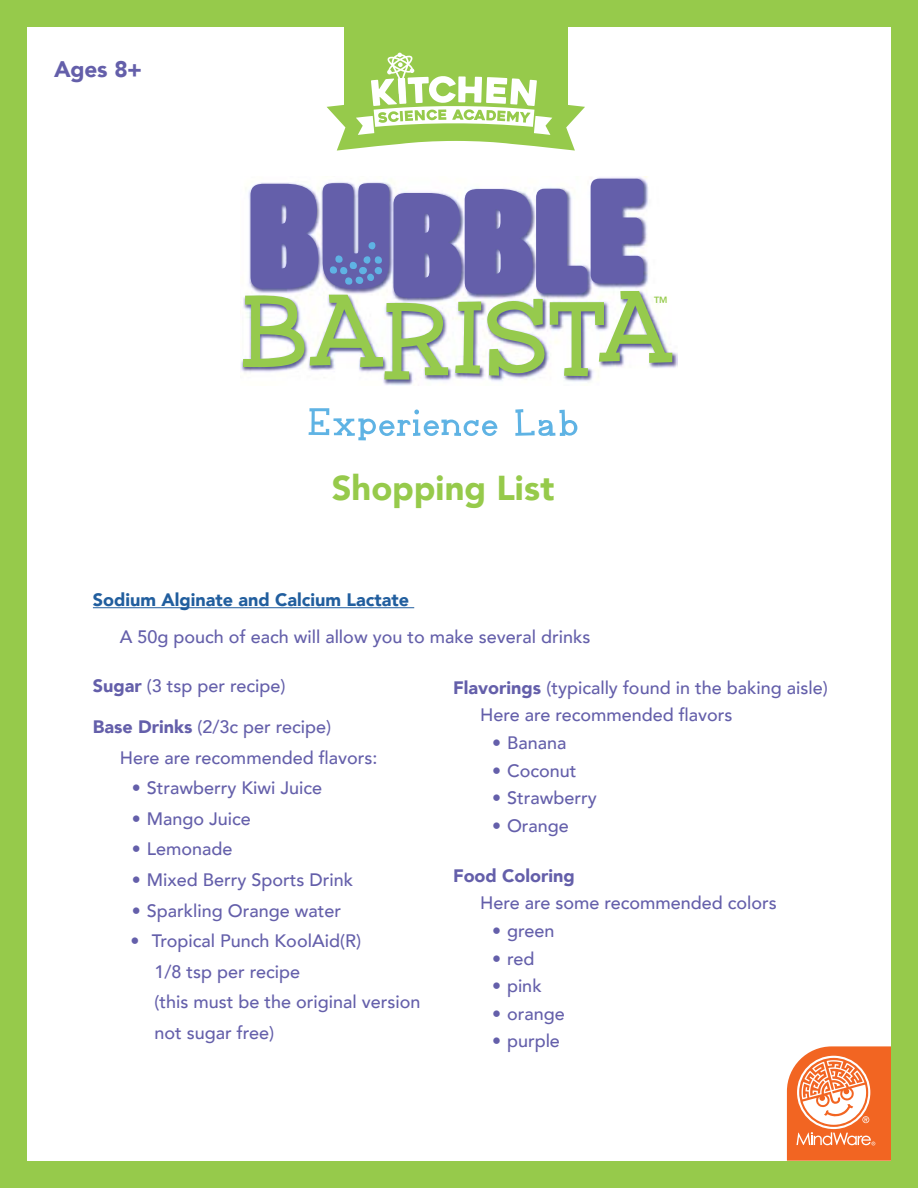
<style>
.page{position:relative;width:918px;height:1188px;background:#fff}
.page>*{position:absolute;margin:0;border:0;box-sizing:border-box;transform-origin:0 0}
.t1{font:900 34.5px "Avenir";color:#96ca4b}
.t2{font:900 22.5px "Avenir";color:#645faa}
.t3{font:500 18px/30.6px "Avenir";color:#645faa}
.t4{font:900 18px "Avenir";color:#215e9e}
.t5{font:900 18px "Avenir";color:#645faa}
.s1{font-weight:900}
</style>
<div class="page">
<div style="left:344px;top:27px;width:223px;height:82px;background:#96ca4b"></div>
<svg style="left:327px;top:45px;width:258px;height:106px"></svg>
<svg style="left:786px;top:1046px;width:104px;height:114px"></svg>
<svg style="left:515px;top:409px;width:62px;height:27px"></svg>
<svg style="left:309px;top:408px;width:188px;height:32px"></svg>
<div style="left:0;top:0;width:918px;height:1188px;border:27px solid #96ca4b"></div>
<img style="left:241px;top:177px;width:437px;height:208px">
<hr style="left:93px;top:607px;width:321px;height:1px;background:#215e9e">
<svg style="left:243px;top:179px;width:429px;height:201px"></svg>
<p class="t2" style="left:54px;top:49px;width:90px">Ages 8+</p>
<h1 class="t1" style="left:332px;top:458px;width:224px">Shopping List</h1>
<p class="t4" style="left:93px;top:585px;width:318px">Sodium Alginate and Calcium Lactate</p>
<p class="t3" style="left:120px;top:620px;width:472px">A 50g pouch of each will allow you to make several drinks</p>
<p class="t3" style="left:93px;top:670px;width:194px"><span class="s1">Sugar</span> (3 tsp per recipe)</p>
<p class="t3" style="left:120px;top:710px;width:259px;text-indent:-27px"><span class="s1">Base Drinks</span> (2/3c per recipe)<br>Here are recommended flavors:</p>
<p class="t3" style="left:132px;top:772px;width:192px">• Strawberry Kiwi Juice</p>
<p class="t3" style="left:132px;top:802px;width:121px">• Mango Juice</p>
<p class="t3" style="left:132px;top:833px;width:102px">• Lemonade</p>
<p class="t3" style="left:132px;top:863px;width:223px">• Mixed Berry Sports Drink</p>
<p class="t3" style="left:132px;top:894px;width:211px">• Sparkling Orange water</p>
<p class="t3" style="left:154px;top:925px;width:268px;text-indent:-24px">• Tropical Punch KoolAid(R)<br>1/8 tsp per recipe<br>(this must be the original version not sugar free)</p>
<p class="t3" style="left:480px;top:673px;width:349px;line-height:27.6px;text-indent:-27px"><span class="s1">Flavorings</span> (typically found in the baking aisle)<br>Here are recommended flavors</p>
<p class="t3" style="left:492px;top:726px;width:76px">• Banana</p>
<p class="t3" style="left:492px;top:754px;width:86px">• Coconut</p>
<p class="t3" style="left:492px;top:782px;width:106px">• Strawberry</p>
<p class="t3" style="left:492px;top:809px;width:78px">• Orange</p>
<p class="t5" style="left:453px;top:860px;width:123px">Food Coloring</p>
<p class="t3" style="left:480px;top:887px;width:298px">Here are some recommended colors</p>
<p class="t3" style="left:492px;top:914px;width:64px">• green</p>
<p class="t3" style="left:492px;top:942px;width:44px">• red</p>
<p class="t3" style="left:492px;top:970px;width:51px">• pink</p>
<p class="t3" style="left:492px;top:997px;width:74px">• orange</p>
<p class="t3" style="left:492px;top:1025px;width:69px">• purple</p>
</div>
